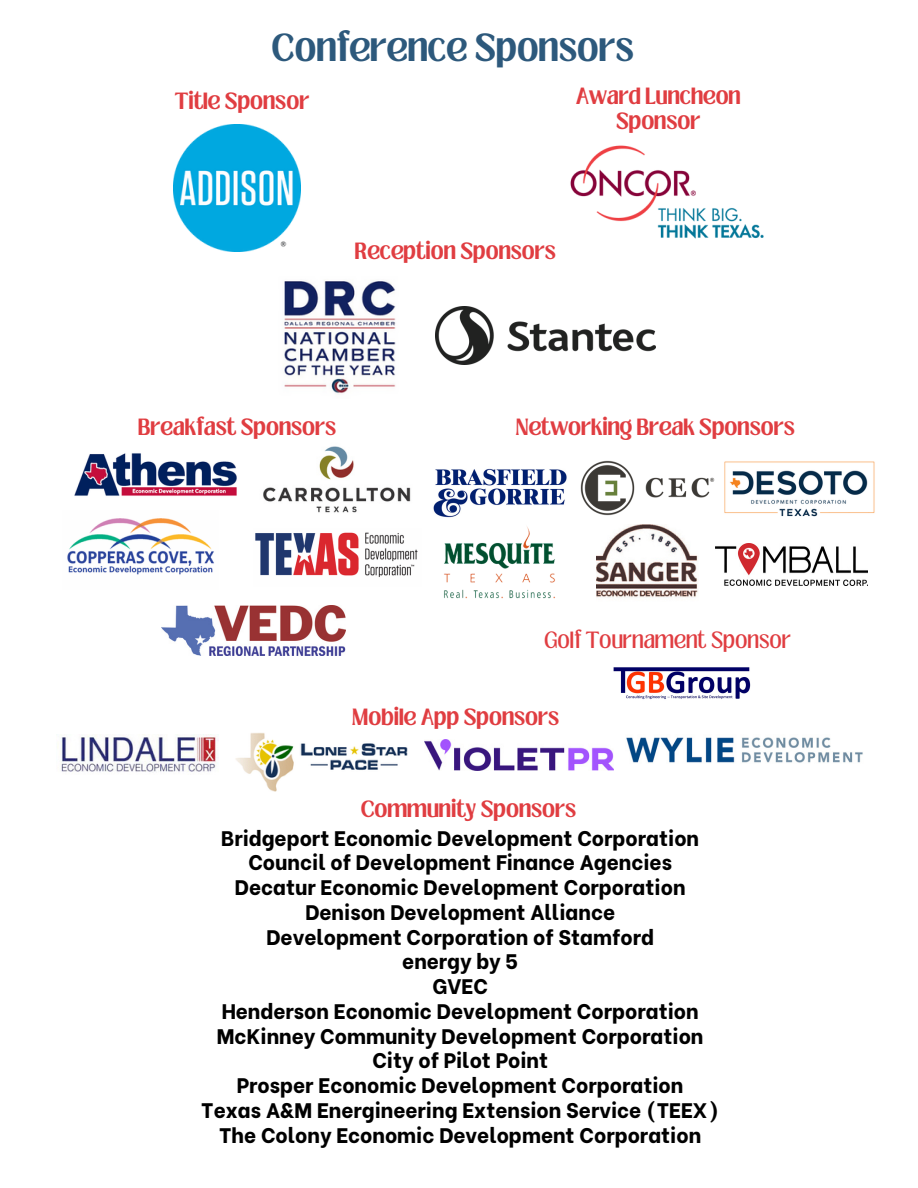
<style>
.page{position:relative;width:918px;height:1188px;background:#fff}
.page>*{position:absolute;margin:0;border:0;box-sizing:border-box;transform-origin:0 0}
.t1{font:700 30px "Loubag";color:#2d597c}
.t2{font:800 21px/24.8px "Be Vietnam";color:#000;text-align:center}
.t3{font:700 18px/24.8px "Loubag";color:#e03d41;text-align:center}
.t4{font:18px "Loubag";color:#e03d41}
</style>
<div class="page">
<img style="left:570px;top:145px;width:194px;height:94px">
<img style="left:74px;top:453px;width:163px;height:43px">
<img style="left:174px;top:124px;width:127px;height:127px">
<img style="left:263px;top:446px;width:148px;height:67px">
<img style="left:67px;top:518px;width:147px;height:57px">
<img style="left:161px;top:605px;width:185px;height:51px">
<img style="left:433px;top:468px;width:134px;height:50px">
<img style="left:444px;top:527px;width:111px;height:72px">
<img style="left:724px;top:461px;width:151px;height:56px">
<img style="left:425px;top:740px;width:189px;height:30px">
<img style="left:596px;top:525px;width:102px;height:73px">
<img style="left:57px;top:735px;width:162px;height:37px">
<img style="left:235px;top:733px;width:173px;height:58px">
<img style="left:626px;top:737px;width:237px;height:26px">
<img style="left:613px;top:667px;width:138px;height:33px">
<img style="left:284px;top:280px;width:112px;height:115px">
<img style="left:436px;top:306px;width:219px;height:59px">
<img style="left:581px;top:460px;width:134px;height:56px">
<img style="left:715px;top:543px;width:152px;height:43px">
<img style="left:255px;top:532px;width:163px;height:45px">
<p class="t1" style="left:272px;top:24px;width:364px">Conference Sponsors</p>
<p class="t3" style="left:175px;top:89px;width:136px">Title Sponsor</p>
<h2 class="t3" style="left:576px;top:84px;width:166px">Award Luncheon<br>Sponsor</h2>
<h3 class="t3" style="left:355px;top:239px;width:203px">Reception Sponsors</h3>
<p class="t3" style="left:138px;top:415px;width:200px">Breakfast Sponsors</p>
<h3 class="t3" style="left:515px;top:415px;width:281px">Networking Break Sponsors</h3>
<p class="t4" style="left:544px;top:626px;width:249px">Golf Tournament Sponsor</p>
<p class="t3" style="left:352px;top:705px;width:209px">Mobile App Sponsors</p>
<p class="t3" style="left:361px;top:797px;width:217px">Community Sponsors</p>
<p class="t2" style="left:201px;top:824px;width:519px">Bridgeport Economic Development Corporation Council of Development Finance Agencies<br>Decatur Economic Development Corporation Denison Development Alliance<br>Development Corporation of Stamford<br>energy by 5<br>GVEC<br>Henderson Economic Development Corporation McKinney Community Development Corporation City of Pilot Point<br>Prosper Economic Development Corporation<br>Texas A&amp;M Energineering Extension Service (TEEX)<br>The Colony Economic Development Corporation</p>
</div>
